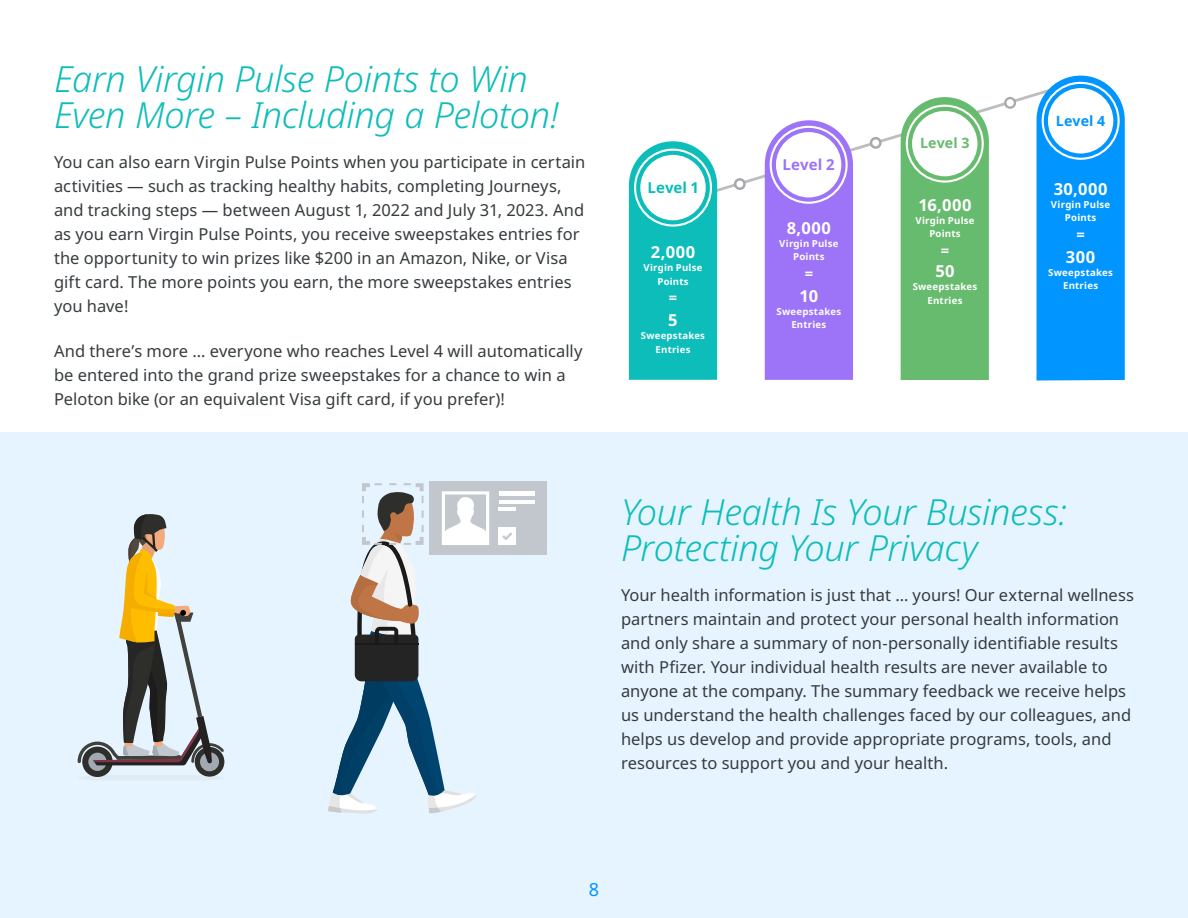
<style>
.page{position:relative;width:1188px;height:918px;background:#fff}
.page>*{position:absolute;margin:0;border:0;box-sizing:border-box;transform-origin:0 0}
.t1{font:italic 300 36px/36px "Noto Sans";letter-spacing:-.01em;color:#0dbdba}
.t2{font:18px "Noto Sans";color:#0095ff}
.t3{font:16.5px/24px "Noto Sans";color:#353b3e}
.t4{font:700 16.5px "Noto Sans";letter-spacing:.035em;color:#fff}
.t5{font:700 15px "Noto Sans";letter-spacing:.005em;color:#0dbdba}
.t6{font:700 15px "Noto Sans";letter-spacing:.005em;color:#9d73f7}
.t7{font:700 14.7px "Noto Sans";color:#fff}
.t8{font:700 14.55px "Noto Sans";color:#fff}
.t9{font:700 14.25px "Noto Sans";letter-spacing:.01em;color:#67bb6e}
.t10{font:700 14.25px "Noto Sans";letter-spacing:.01em;color:#0095ff}
.t11{font:700 9.6px/13.2px "Noto Sans";letter-spacing:.025em;color:#fff;text-align:center}
</style>
<div class="page">
<div style="left:0;top:432px;width:1188px;height:486px;background:#e6f4ff"></div>
<svg style="left:78px;top:514px;width:146px;height:266px"></svg>
<div style="left:430px;top:482px;width:117px;height:73px;background:#c1c7cd"></div>
<div style="left:499px;top:528px;width:17px;height:17px;background:#fff"></div>
<svg style="left:502px;top:532px;width:10px;height:8px"></svg>
<svg style="left:328px;top:483px;width:161px;height:331px"></svg>
<hr style="left:499px;top:500px;width:35px;height:3px;background:#fff">
<div style="left:499px;top:491px;width:35px;height:5px;background:#fff"></div>
<hr style="left:499px;top:507px;width:17px;height:4px;background:#fff">
<svg style="left:717px;top:92px;width:320px;height:106px"></svg>
<svg style="left:734px;top:178px;width:12px;height:12px"></svg>
<div style="left:736px;top:181px;width:7px;height:6px;background:#fff;border-radius:50%"></div>
<svg style="left:870px;top:137px;width:12px;height:12px"></svg>
<div style="left:872px;top:139px;width:7px;height:7px;background:#fff;border-radius:50%"></div>
<div style="left:1004px;top:97px;width:12px;height:12px;background:#a7a9ac;border-radius:50%"></div>
<div style="left:1006px;top:99px;width:8px;height:8px;background:#fff;border-radius:50%"></div>
<svg style="left:629px;top:141px;width:88px;height:239px;background:#1dc1be"></svg>
<div style="left:634px;top:149px;width:78px;height:78px;border:2px solid #fff;border-radius:50%"></div>
<div style="left:640px;top:155px;width:66px;height:65px;background:#fff;border-radius:50%"></div>
<svg style="left:765px;top:120px;width:88px;height:260px;background:#a37bf7"></svg>
<div style="left:770px;top:126px;width:78px;height:78px;border:2px solid #fff;border-radius:50%"></div>
<div style="left:776px;top:132px;width:65px;height:65px;background:#fff;border-radius:50%"></div>
<svg style="left:901px;top:97px;width:88px;height:283px;background:#6fbe76"></svg>
<div style="left:906px;top:105px;width:78px;height:78px;border:2px solid #fff;border-radius:50%"></div>
<div style="left:912px;top:111px;width:65px;height:65px;background:#fff;border-radius:50%"></div>
<svg style="left:1037px;top:76px;width:88px;height:305px;background:#0e9afe"></svg>
<div style="left:1042px;top:82px;width:78px;height:78px;border:2px solid #fff;border-radius:50%"></div>
<div style="left:1048px;top:88px;width:65px;height:65px;background:#fff;border-radius:50%"></div>
<h1 class="t1" style="left:54px;top:62px;width:506px">Earn Virgin Pulse Points to Win<br>Even More – Including a Peloton!</h1>
<p class="t3" style="left:54px;top:151px;width:533px">You can also earn Virgin Pulse Points when you participate in certain activities — such as tracking healthy habits, completing Journeys, and tracking steps — between August 1, 2022 and July 31, 2023. And as you earn Virgin Pulse Points, you receive sweepstakes entries for the opportunity to win prizes like $200 in an Amazon, Nike, or Visa gift card. The more points you earn, the more sweepstakes entries you have!</p>
<p class="t3" style="left:54px;top:339px;width:530px">And there’s more … everyone who reaches Level 4 will automatically be entered into the grand prize sweepstakes for a chance to win a<br>Peloton bike (or an equivalent Visa gift card, if you prefer)!</p>
<p class="t5" style="left:647px;top:179px;width:53px">Level 1</p>
<p class="t4" style="left:651px;top:243px;width:46px">2,000</p>
<p class="t11" style="left:644px;top:261px;width:60px">Virgin Pulse<br>Points</p>
<p class="t4" style="left:668px;top:311px;width:11px">5</p>
<p class="t11" style="left:641px;top:329px;width:66px">Sweepstakes<br>Entries</p>
<p class="t8" style="left:669px;top:289px;width:10px">=</p>
<p class="t6" style="left:783px;top:156px;width:54px">Level 2</p>
<p class="t4" style="left:787px;top:218px;width:46px">8,000</p>
<p class="t11" style="left:779px;top:237px;width:61px">Virgin Pulse<br>Points</p>
<p class="t4" style="left:800px;top:287px;width:20px">10</p>
<p class="t11" style="left:777px;top:305px;width:66px">Sweepstakes<br>Entries</p>
<p class="t7" style="left:805px;top:265px;width:10px">=</p>
<p class="t9" style="left:920px;top:135px;width:51px">Level 3</p>
<p class="t4" style="left:918px;top:195px;width:55px">16,000</p>
<p class="t11" style="left:915px;top:214px;width:61px">Virgin Pulse<br>Points</p>
<p class="t4" style="left:935px;top:262px;width:21px">50</p>
<p class="t11" style="left:913px;top:280px;width:66px">Sweepstakes<br>Entries</p>
<p class="t7" style="left:941px;top:242px;width:10px">=</p>
<p class="t10" style="left:1056px;top:112px;width:51px">Level 4</p>
<p class="t4" style="left:1054px;top:179px;width:55px">30,000</p>
<p class="t11" style="left:1051px;top:198px;width:61px">Virgin Pulse<br>Points</p>
<p class="t4" style="left:1066px;top:248px;width:31px">300</p>
<p class="t11" style="left:1048px;top:266px;width:66px">Sweepstakes<br>Entries</p>
<p class="t7" style="left:1076px;top:226px;width:10px">=</p>
<h1 class="t1" style="left:621px;top:495px;width:447px">Your Health Is Your Business:<br>Protecting Your Privacy</h1>
<p class="t3" style="left:621px;top:584px;width:514px">Your health information is just that … yours! Our external wellness partners maintain and protect your personal health information and only share a summary of non-personally identifiable results with Pfizer. Your individual health results are never available to anyone at the company. The summary feedback we receive helps us understand the health challenges faced by our colleagues, and helps us develop and provide appropriate programs, tools, and resources to support you and your health.</p>
<p class="t2" style="left:589px;top:879px;width:12px">8</p>
</div>
